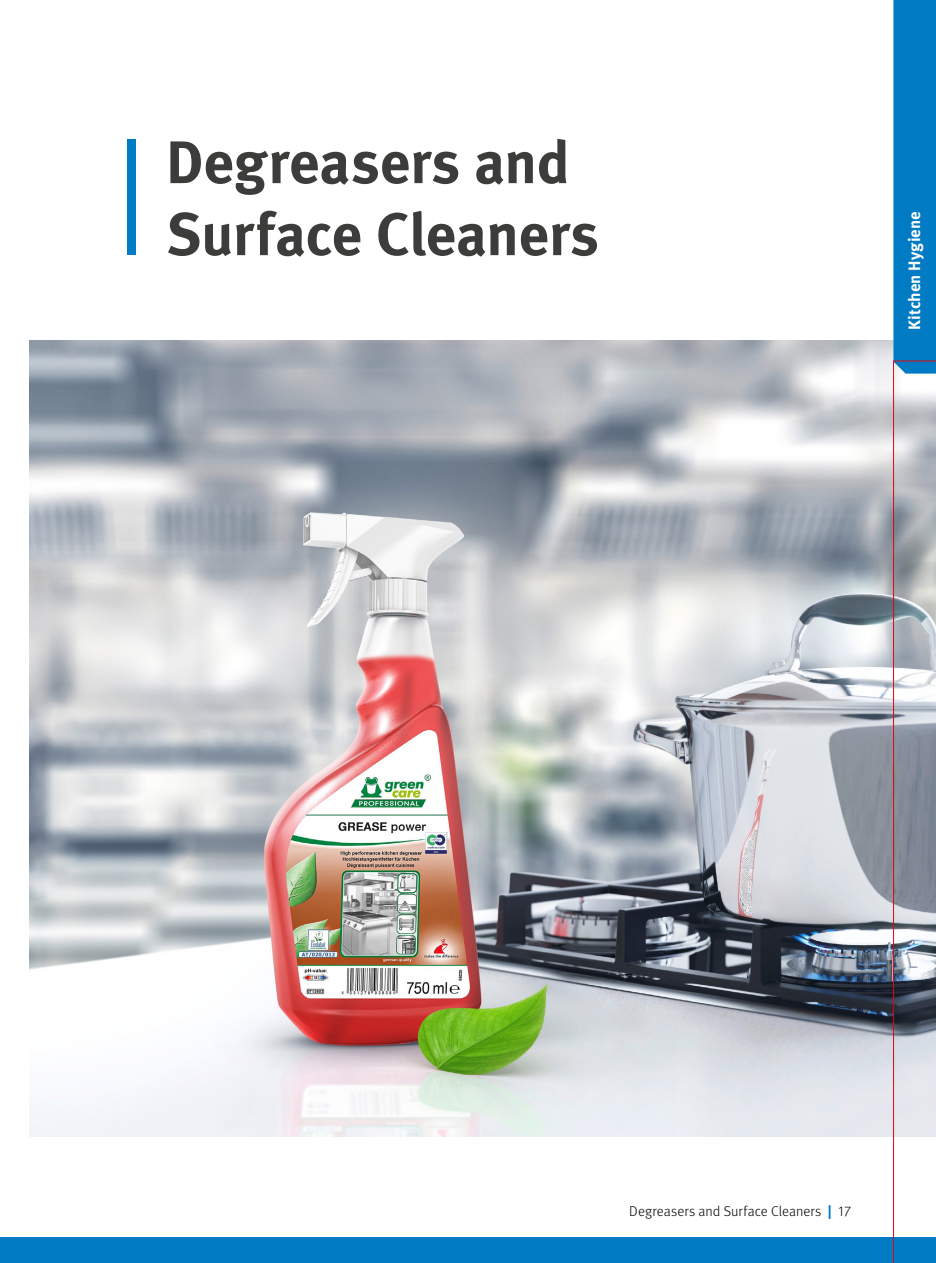
<style>
.page{position:relative;width:936px;height:1263px;background:#fff}
.page>*{position:absolute;margin:0;border:0;box-sizing:border-box;transform-origin:0 0}
.t1{font:700 60px/72px "Meta Pro";letter-spacing:-.01em;color:#3c3c3b}
.t2{font:700 16.5px "Meta Pro";letter-spacing:-.005em;color:#fff}
.t3{font:300 14.25px "Meta Pro";letter-spacing:.005em;color:#000}
.s1{font-weight:700;color:#007bc4}
</style>
<div class="page">
<img style="left:30px;top:340px;width:863px;height:796px">
<div style="left:128px;top:140px;width:8px;height:115px;background:#007bc4"></div>
<div style="left:0;top:1237px;width:935px;height:26px;background:#007bc4"></div>
<svg style="left:893px;top:0;width:42px;height:1263px"></svg>
<h1 class="t1" style="left:166px;top:122px;width:434px">Degreasers and<br>Surface Cleaners</h1>
<p class="t2" style="left:901px;top:330px;width:120px;rotate:-90deg">Kitchen Hygiene</p>
<p class="t3" style="left:629px;top:1201px;width:223px">Degreasers and Surface Cleaners <span class="s1">|</span> 17</p>
</div>
